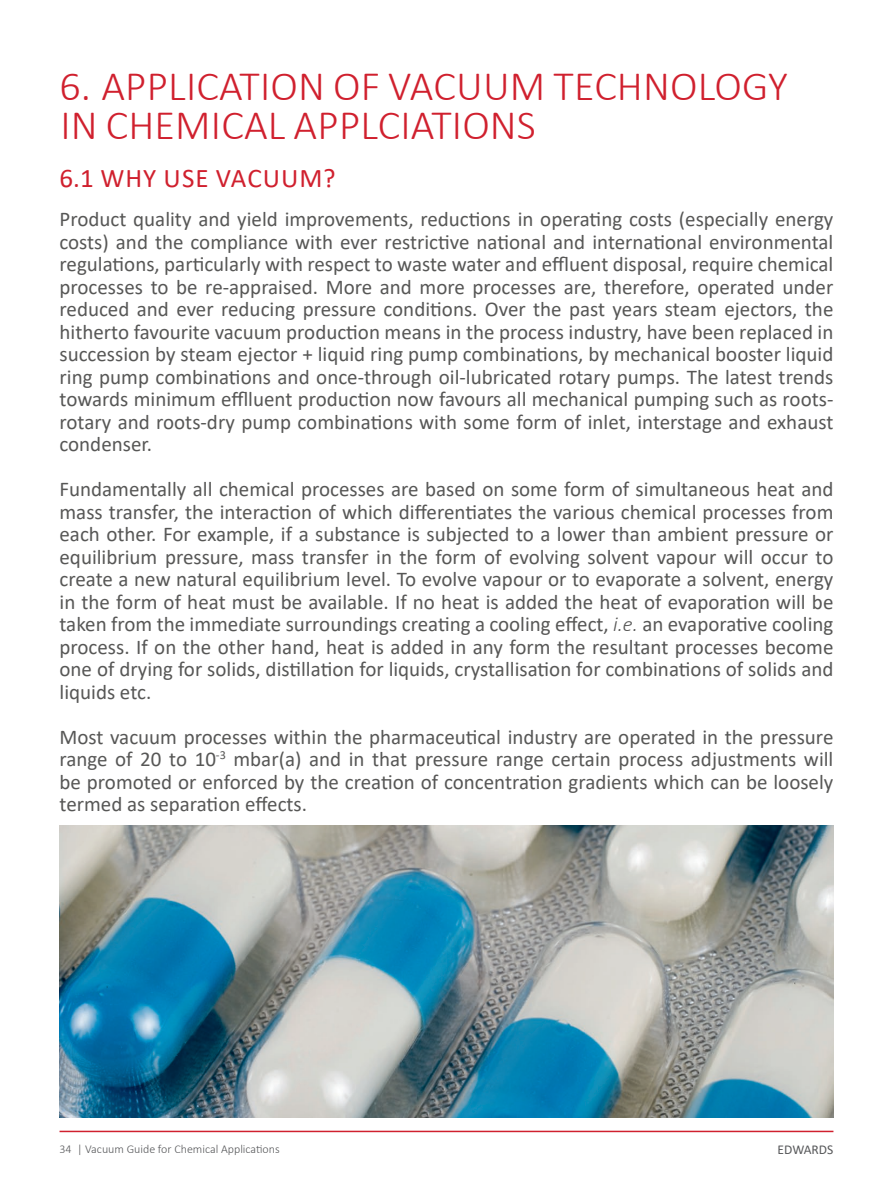
<style>
.page{position:relative;width:893px;height:1191px;background:#fff}
.page>*{position:absolute;margin:0;border:0;box-sizing:border-box;transform-origin:0 0}
.EDWARDS_TITLE{font:300 42px/39px "Calibri";letter-spacing:.005em;color:#d0202e}
._1st_Para_bold{font:27px "Calibri";letter-spacing:.04em;color:#d0202e}
.t1{font:21px/22.5px "Calibri";color:#575756;text-align:justify}
.t2{font:13.5px "Calibri";color:#57585a}
.t3{font:300 12px "Calibri";color:#57585a}
.s1{font-weight:300;font-style:italic}
</style>
<div class="page">
<hr style="left:60px;top:1130px;width:773px;height:2px;background:#d0202e">
<img style="left:60px;top:826px;width:773px;height:291px">
<p class="EDWARDS_TITLE" style="left:60px;top:66px;width:730px">6. APPLICATION OF VACUUM TECHNOLOGY<br>IN CHEMICAL APPLCIATIONS</p>
<p class="_1st_Para_bold" style="left:60px;top:159px;width:278px">6.1 WHY USE VACUUM?</p>
<p class="t1" style="left:60px;top:207px;width:775px">Product quality and yield improvements, reductions in operating costs (especially energy costs) and the compliance with ever restrictive national and international environmental regulations, particularly with respect to waste water and effluent disposal, require chemical processes to be re-appraised. More and more processes are, therefore, operated under reduced and ever reducing pressure conditions. Over the past years steam ejectors, the hitherto favourite vacuum production means in the process industry, have been replaced in succession by steam ejector + liquid ring pump combinations, by mechanical booster liquid ring pump combinations and once-through oil-lubricated rotary pumps. The latest trends towards minimum efflluent production now favours all mechanical pumping such as roots&shy;rotary and roots-dry pump combinations with some form of inlet, interstage and exhaust condenser.</p>
<p class="t1" style="left:60px;top:477px;width:775px">Fundamentally all chemical processes are based on some form of simultaneous heat and mass transfer, the interaction of which differentiates the various chemical processes from each other. For example, if a substance is subjected to a lower than ambient pressure or equilibrium pressure, mass transfer in the form of evolving solvent vapour will occur to create a new natural equilibrium level. To evolve vapour or to evaporate a solvent, energy in the form of heat must be available. If no heat is added the heat of evaporation will be taken from the immediate surroundings creating a cooling effect, <span class="s1">i.e.</span> an evaporative cooling process. If on the other hand, heat is added in any form the resultant processes become one of drying for solids, distillation for liquids, crystallisation for combinations of solids and liquids etc.</p>
<p class="t1" style="left:60px;top:725px;width:775px">Most vacuum processes within the pharmaceutical industry are operated in the pressure range of 20 to 10<sup>-3</sup> mbar(a) and in that pressure range certain process adjustments will be promoted or enforced by the creation of concentration gradients which can be loosely termed as separation effects.</p>
<p class="t3" style="left:60px;top:1141px;width:222px">34 | Vacuum Guide for Chemical Applications</p>
<p class="t2" style="left:778px;top:1140px;width:57px">EDWARDS</p>
</div>
